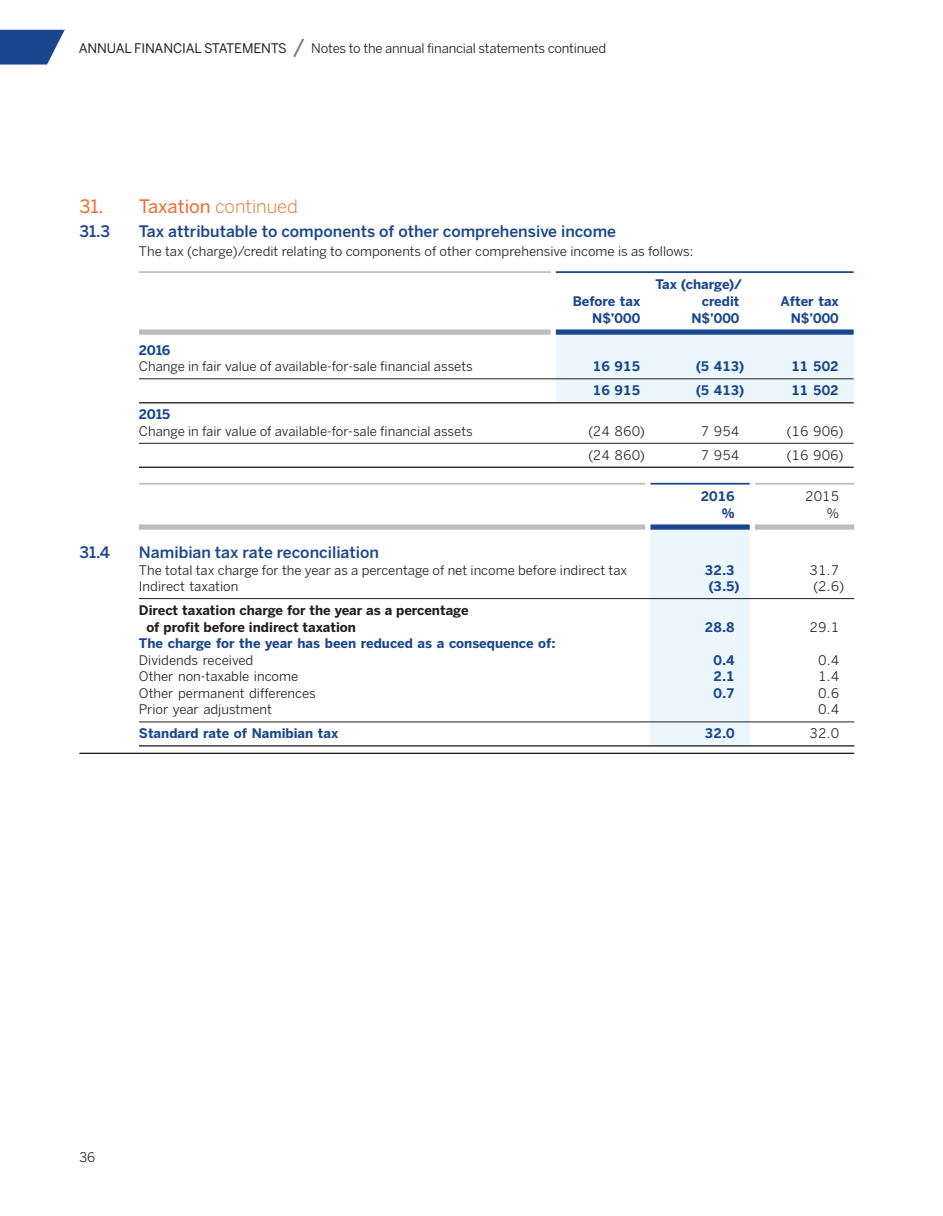
<style>
.page{position:relative;width:943px;height:1216px;background:#fff}
.page>*{position:absolute;margin:0;border:0;box-sizing:border-box;transform-origin:0 0}
.t1{font:18.38px "Benton Sans";color:#f26529}
.t2{font:500 15.75px "Benton Sans";color:#19468d}
.t3{font:13.12px/16.6px "Benton Sans";color:#231f20;text-align:right}
.t4{font:700 13.12px/16.6px "Benton Sans";color:#19468d;text-align:right}
.t5{font:700 13.12px/16.6px "Benton Sans";color:#231f20}
.t6{font:13.12px "Benton Sans";letter-spacing:-.015em;color:#231f20}
.s1{font-weight:300}
</style>
<div class="page">
<svg style="left:0;top:30px;width:65px;height:34px;background:#385f9c"></svg>
<div style="left:556px;top:335px;width:297px;height:67px;background:#ebf6fd"></div>
<div style="left:139px;top:329px;width:411px;height:6px;background:#bbbdc0"></div>
<div style="left:556px;top:329px;width:297px;height:6px;background:#19468d"></div>
<hr style="left:139px;top:378px;width:714px;height:1px;background:#231f20">
<hr style="left:139px;top:443px;width:714px;height:1px;background:#231f20">
<hr style="left:139px;top:271px;width:411px;height:2px;background:#bbbdc0">
<hr style="left:556px;top:271px;width:297px;height:2px;background:#19468d">
<hr style="left:139px;top:402px;width:714px;height:1px;background:#231f20">
<hr style="left:139px;top:466px;width:714px;height:2px;background:#231f20">
<svg style="left:139px;top:527px;width:715px;height:220px"></svg>
<div style="left:650px;top:746px;width:99px;height:7px;background:#fff"></div>
<hr style="left:139px;top:721px;width:715px;height:1px;background:#231f20">
<hr style="left:139px;top:745px;width:715px;height:1px;background:#231f20">
<hr style="left:139px;top:598px;width:715px;height:1px;background:#231f20">
<hr style="left:79px;top:752px;width:60px;height:2px;background:#231f20">
<hr style="left:139px;top:752px;width:715px;height:2px;background:#231f20">
<hr style="left:139px;top:483px;width:506px;height:1px;background:#bbbdc0">
<hr style="left:755px;top:483px;width:99px;height:1px;background:#bbbdc0">
<hr style="left:650px;top:483px;width:99px;height:1px;background:#19468d">
<div style="left:139px;top:524px;width:506px;height:5px;background:#bbbdc0"></div>
<div style="left:755px;top:524px;width:99px;height:5px;background:#bbbdc0"></div>
<div style="left:650px;top:524px;width:99px;height:5px;background:#19468d"></div>
<svg style="left:293px;top:38px;width:11px;height:19px"></svg>
<p class="t6" style="left:79px;top:42px;width:209px">ANNUAL FINANCIAL STATEMENTS</p>
<p class="t3" style="left:311px;top:41px;width:296px">Notes to the annual financial statements continued</p>
<h1 class="t1" style="left:79px;top:198px;width:220px">31. Taxation <span class="s1">continued</span></h1>
<p class="t2" style="left:79px;top:224px;width:32px">31.3</p>
<p class="t2" style="left:139px;top:224px;width:478px">Tax attributable to components of other comprehensive income</p>
<p class="t3" style="left:139px;top:244px;width:556px">The tax (charge)/credit relating to components of other comprehensive income is as follows:</p>
<p class="t4" style="left:572px;top:294px;width:69px">Before tax<br>N$’000</p>
<p class="t4" style="left:655px;top:277px;width:88px">Tax (charge)/ credit<br>N$’000</p>
<p class="t4" style="left:780px;top:294px;width:60px">After tax<br>N$’000</p>
<p class="t4" style="left:139px;top:343px;width:33px">2016</p>
<p class="t3" style="left:139px;top:359px;width:335px">Change in fair value of available-for-sale financial assets</p>
<p class="t4" style="left:593px;top:359px;width:49px">16 915</p>
<p class="t4" style="left:696px;top:359px;width:49px">(5 413)</p>
<p class="t4" style="left:791px;top:359px;width:49px">11 502</p>
<p class="t4" style="left:593px;top:383px;width:49px">16 915</p>
<p class="t4" style="left:696px;top:383px;width:49px">(5 413)</p>
<p class="t4" style="left:791px;top:383px;width:49px">11 502</p>
<p class="t4" style="left:139px;top:407px;width:33px">2015</p>
<p class="t3" style="left:139px;top:424px;width:335px">Change in fair value of available-for-sale financial assets</p>
<p class="t3" style="left:588px;top:424px;width:57px">(24 860)</p>
<p class="t3" style="left:700px;top:424px;width:40px">7 954</p>
<p class="t3" style="left:787px;top:424px;width:57px">(16 906)</p>
<p class="t3" style="left:588px;top:448px;width:57px">(24 860)</p>
<p class="t3" style="left:700px;top:448px;width:40px">7 954</p>
<p class="t3" style="left:787px;top:448px;width:57px">(16 906)</p>
<p class="t4" style="left:700px;top:489px;width:36px">2016 %</p>
<p class="t3" style="left:805px;top:489px;width:36px">2015 %</p>
<p class="t2" style="left:79px;top:545px;width:32px">31.4</p>
<p class="t2" style="left:139px;top:545px;width:241px">Namibian tax rate reconciliation</p>
<p class="t3" style="left:139px;top:562px;width:490px">The total tax charge for the year as a percentage of net income before indirect tax</p>
<p class="t4" style="left:705px;top:562px;width:31px">32.3</p>
<p class="t3" style="left:809px;top:562px;width:31px">31.7</p>
<p class="t3" style="left:139px;top:579px;width:101px">Indirect taxation</p>
<p class="t4" style="left:709px;top:579px;width:31px">(3.5)</p>
<p class="t3" style="left:813px;top:579px;width:31px">(2.6)</p>
<p class="t5" style="left:146px;top:603px;width:324px;text-indent:-7px">Direct taxation charge for the year as a percentage of profit before indirect taxation</p>
<p class="t4" style="left:705px;top:619px;width:31px">28.8</p>
<p class="t3" style="left:809px;top:619px;width:31px">29.1</p>
<p class="t4" style="left:139px;top:636px;width:418px">The charge for the year has been reduced as a consequence of:</p>
<p class="t3" style="left:139px;top:652px;width:116px">Dividends received</p>
<p class="t4" style="left:713px;top:652px;width:23px">0.4</p>
<p class="t3" style="left:818px;top:652px;width:23px">0.4</p>
<p class="t3" style="left:139px;top:669px;width:161px">Other non-taxable income</p>
<p class="t4" style="left:713px;top:669px;width:23px">2.1</p>
<p class="t3" style="left:818px;top:669px;width:23px">1.4</p>
<p class="t3" style="left:139px;top:686px;width:178px">Other permanent differences</p>
<p class="t4" style="left:713px;top:685px;width:23px">0.7</p>
<p class="t3" style="left:818px;top:686px;width:23px">0.6</p>
<p class="t3" style="left:139px;top:702px;width:134px">Prior year adjustment</p>
<p class="t3" style="left:818px;top:702px;width:23px">0.4</p>
<p class="t4" style="left:139px;top:726px;width:201px">Standard rate of Namibian tax</p>
<p class="t4" style="left:705px;top:726px;width:31px">32.0</p>
<p class="t3" style="left:809px;top:726px;width:31px">32.0</p>
<p class="t3" style="left:79px;top:1149px;width:17px">36</p>
</div>
